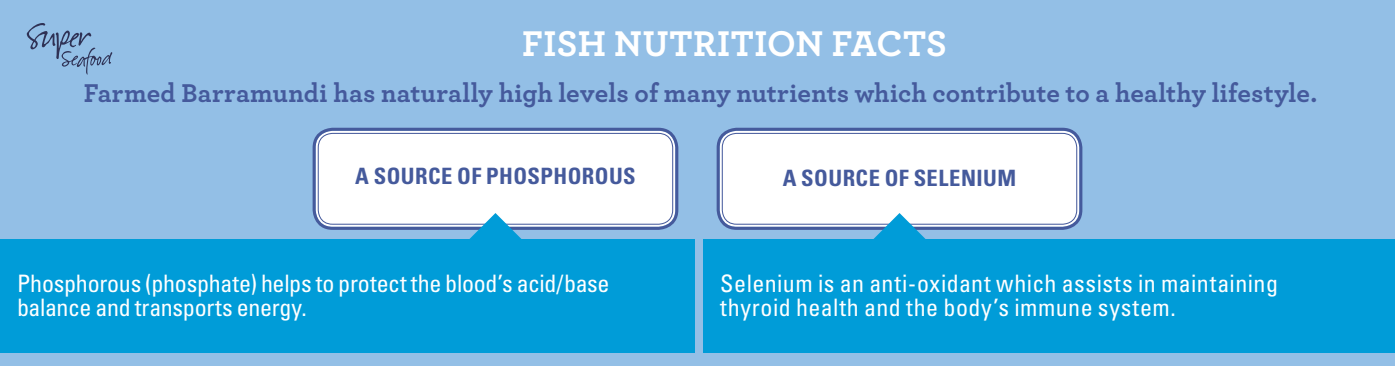
<style>
.page{position:relative;width:1395px;height:366px;background:#93bfe6}
.page>*{position:absolute;margin:0;border:0;box-sizing:border-box;transform-origin:0 0}
.t1{font:700 37.5px "Archer Pro";letter-spacing:.01em;color:#fff}
.t2{font:700 27px "Archer Pro";letter-spacing:.005em;color:#455a9c}
.t3{font:condensed 24px/24px "Univers LT Std";letter-spacing:.01em;color:#fff}
.t4{font:condensed 24px/24px "Univers LT Std";letter-spacing:-.01em;color:#fff}
.t5{font:700 condensed 22.5px "Univers LT Std";letter-spacing:.02em;color:#455a9c}
</style>
<div class="page">
<svg style="left:27px;top:23px;width:85px;height:51px"></svg>
<div style="left:720px;top:131px;width:359px;height:96px;background:#fff;border-radius:17px"></div>
<div style="left:716px;top:128px;width:366px;height:102px;border:3px solid #455a9c;border-radius:19px"></div>
<div style="left:722px;top:133px;width:355px;height:92px;border:1px solid #455a9c;border-radius:14px"></div>
<div style="left:316px;top:131px;width:359px;height:96px;background:#fff;border-radius:17px"></div>
<div style="left:313px;top:128px;width:365px;height:102px;border:3px solid #455a9c;border-radius:19px"></div>
<div style="left:318px;top:133px;width:355px;height:92px;border:1px solid #455a9c;border-radius:14px"></div>
<svg style="left:469px;top:213px;width:52px;height:26px"></svg>
<svg style="left:873px;top:213px;width:52px;height:26px"></svg>
<div style="left:703px;top:239px;width:692px;height:113px;background:#009cd8"></div>
<div style="left:0;top:239px;width:695px;height:113px;background:#009cd8"></div>
<h1 class="t1" style="left:522px;top:14px;width:423px">FISH nutrition facts</h1>
<p class="t2" style="left:84px;top:72px;width:1235px">Farmed Barramundi has naturally high levels of many nutrients which contribute to a healthy lifestyle.</p>
<p class="t5" style="left:355px;top:162px;width:282px">A SOURCE OF PHOSPHOROUS</p>
<p class="t5" style="left:783px;top:164px;width:235px">A SOURCE OF SELENIUM</p>
<p class="t4" style="left:17px;top:271px;width:594px">Phosphorous (phosphate) helps to protect the blood’s acid/base balance and transports energy.</p>
<p class="t3" style="left:720px;top:271px;width:559px">Selenium is an anti-oxidant which assists in maintaining thyroid health and the body’s immune system.</p>
</div>
